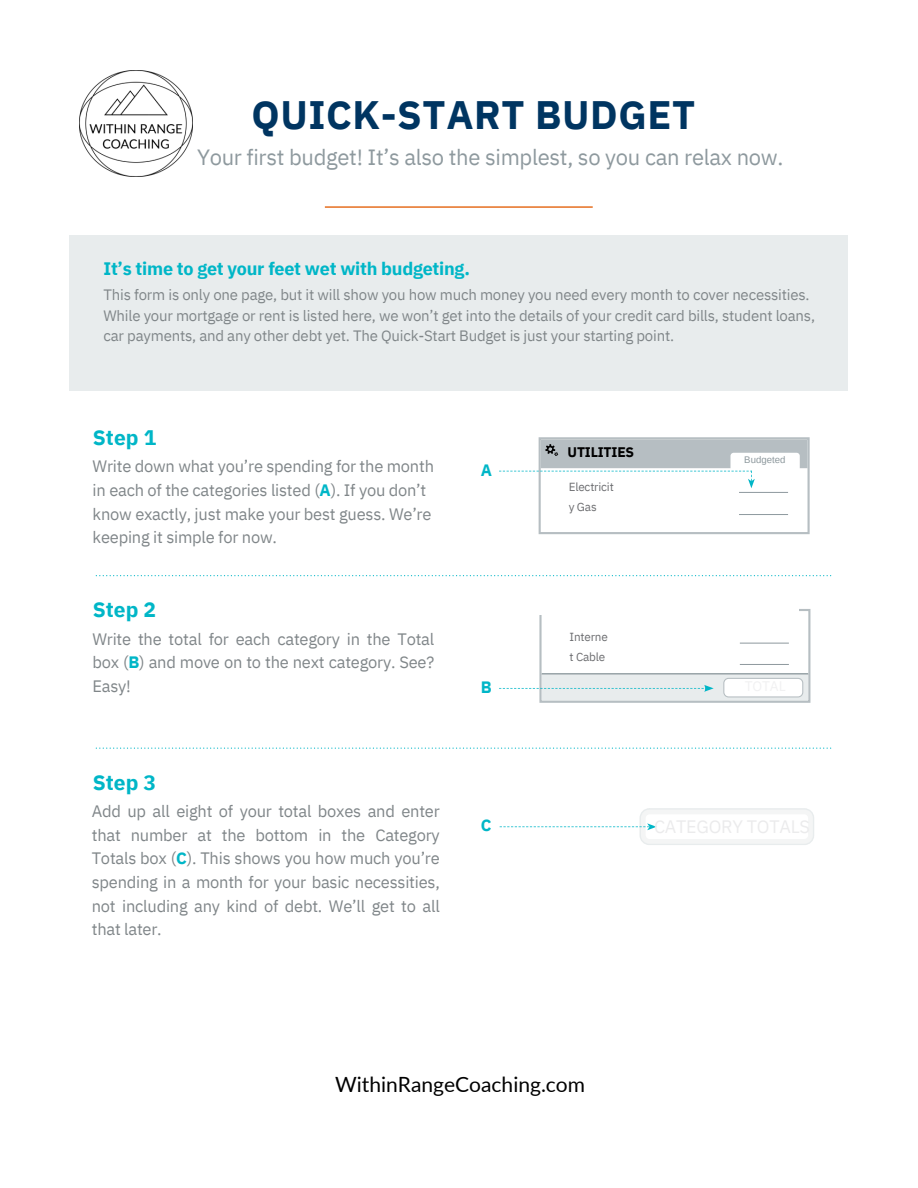
<style>
.page{position:relative;width:918px;height:1188px;background:#fff}
.page>*{position:absolute;margin:0;border:0;box-sizing:border-box;transform-origin:0 0}
.t1{font:700 39.6px "IBM Plex Sans";letter-spacing:.015em;color:#003561}
.t2{font:22.05px "IBM Plex Sans";letter-spacing:-.015em;color:#8e999e}
.t3{font:21px "Lato";color:#000}
.t4{font:700 21px "IBM Plex Sans";color:#00b6c7}
.t5{font:700 18px "IBM Plex Sans";letter-spacing:-.015em;color:#00b6c7}
.t6{font:16.5px/23.7px "IBM Plex Sans";letter-spacing:-.015em;color:#808689;text-align:justify}
.t7{font:700 16.5px "IBM Plex Sans";color:#00b6c7}
.t8{font:15px/20.2px "IBM Plex Sans";letter-spacing:-.015em;color:#808689}
.t9{font:700 13.8px "IBM Plex Sans";letter-spacing:-.015em;color:#000}
.t10{font:11.7px/20.2px "IBM Plex Sans";letter-spacing:-.015em;color:#6d6e71}
.t11{font:9.6px "Arimo";color:#8e999e}
.s1{font-weight:700;color:#00b6c7}
</style>
<div class="page">
<div style="left:70px;top:235px;width:778px;height:155px;background:#e8eced"></div>
<svg style="left:96px;top:575px;width:735px;height:1px"></svg>
<svg style="left:96px;top:748px;width:735px;height:1px"></svg>
<hr style="left:740px;top:643px;width:49px;height:1px;background:#8e999e">
<hr style="left:740px;top:664px;width:49px;height:1px;background:#8e999e">
<hr style="left:542px;top:673px;width:266px;height:1px;background:#8e999e">
<hr style="left:542px;top:674px;width:266px;height:1px;background:#8e999e">
<div style="left:542px;top:675px;width:266px;height:26px;background:#e8eced"></div>
<div style="left:724px;top:678px;width:79px;height:19px;background:#fff;border-radius:5px"></div>
<div style="left:723px;top:678px;width:80px;height:19px;border:1px solid #b6bec2;border-radius:5px"></div>
<div style="left:539px;top:609px;width:271px;height:94px;border:2px solid #b6bec2"></div>
<div style="left:532px;top:607px;width:267px;height:8px;background:#fff"></div>
<svg style="left:499px;top:685px;width:215px;height:7px"></svg>
<div style="left:541px;top:439px;width:267px;height:29px;background:#b6bec2"></div>
<hr style="left:739px;top:492px;width:49px;height:1px;background:#8e999e">
<hr style="left:739px;top:514px;width:49px;height:1px;background:#8e999e">
<div style="left:730px;top:453px;width:70px;height:18px;background:#fff;border-radius:3px"></div>
<div style="left:539px;top:437px;width:271px;height:97px;border:2px solid #b6bec2"></div>
<svg style="left:538px;top:444px;width:21px;height:12px"></svg>
<svg style="left:499px;top:471px;width:256px;height:17px"></svg>
<div style="left:640px;top:808px;width:174px;height:37px;border:6px solid #f4f5f5;border-radius:7px"></div>
<div style="left:640px;top:808px;width:174px;height:37px;border:1px solid #e8eced;border-radius:9px"></div>
<svg style="left:500px;top:823px;width:157px;height:7px"></svg>
<hr style="left:325px;top:206px;width:268px;height:2px;background:#e66f20">
<img style="left:79px;top:70px;width:114px;height:106px">
<p class="t1" style="left:251px;top:89px;width:445px">QUICK-START BUDGET</p>
<p class="t2" style="left:197px;top:143px;width:588px">Your first budget! It’s also the simplest, so you can relax now.</p>
<p class="t5" style="left:104px;top:256px;width:368px">It’s time to get your feet wet with budgeting.</p>
<p class="t8" style="left:104px;top:285px;width:713px">This form is only one page, but it will show you how much money you need every month to cover necessities.<br>While your mortgage or rent is listed here, we won’t get into the details of your credit card bills, student loans, car payments, and any other debt yet. The Quick-Start Budget is just your starting point.</p>
<p class="t4" style="left:93px;top:423px;width:65px">Step 1</p>
<p class="t6" style="left:93px;top:454px;width:343px;text-align:left">Write down what you’re spending for the month in each of the categories listed (<span class="s1">A</span>). If you don’t know exactly, just make your best guess. We’re keeping it simple for now.</p>
<p class="t4" style="left:93px;top:596px;width:65px">Step 2</p>
<p class="t6" style="left:92px;top:627px;width:343px">Write the total for each category in the Total box (<span class="s1">B</span>) and move on to the next category. See?<br>Easy!</p>
<p class="t4" style="left:93px;top:768px;width:65px">Step 3</p>
<p class="t6" style="left:92px;top:799px;width:350px">Add up all eight of your total boxes and enter that number at the bottom in the Category Totals box (<span class="s1">C</span>). This shows you how much you’re spending in a month for your basic necessities, not including any kind of debt. We’ll get to all that later.</p>
<p class="t7" style="left:481px;top:459px;width:13px">A</p>
<p class="t7" style="left:481px;top:676px;width:12px">B</p>
<p class="t7" style="left:481px;top:814px;width:12px">C</p>
<p class="t9" style="left:568px;top:443px;width:68px">UTILITIES</p>
<p class="t10" style="left:569px;top:476px;width:47px">Electricit y Gas</p>
<p class="t10" style="left:570px;top:627px;width:40px">Interne t Cable</p>
<p class="t3" style="left:335px;top:1071px;width:251px">WithinRangeCoaching.com</p>
<p class="t11" style="left:744px;top:455px;width:43px">Budgeted</p>
</div>
